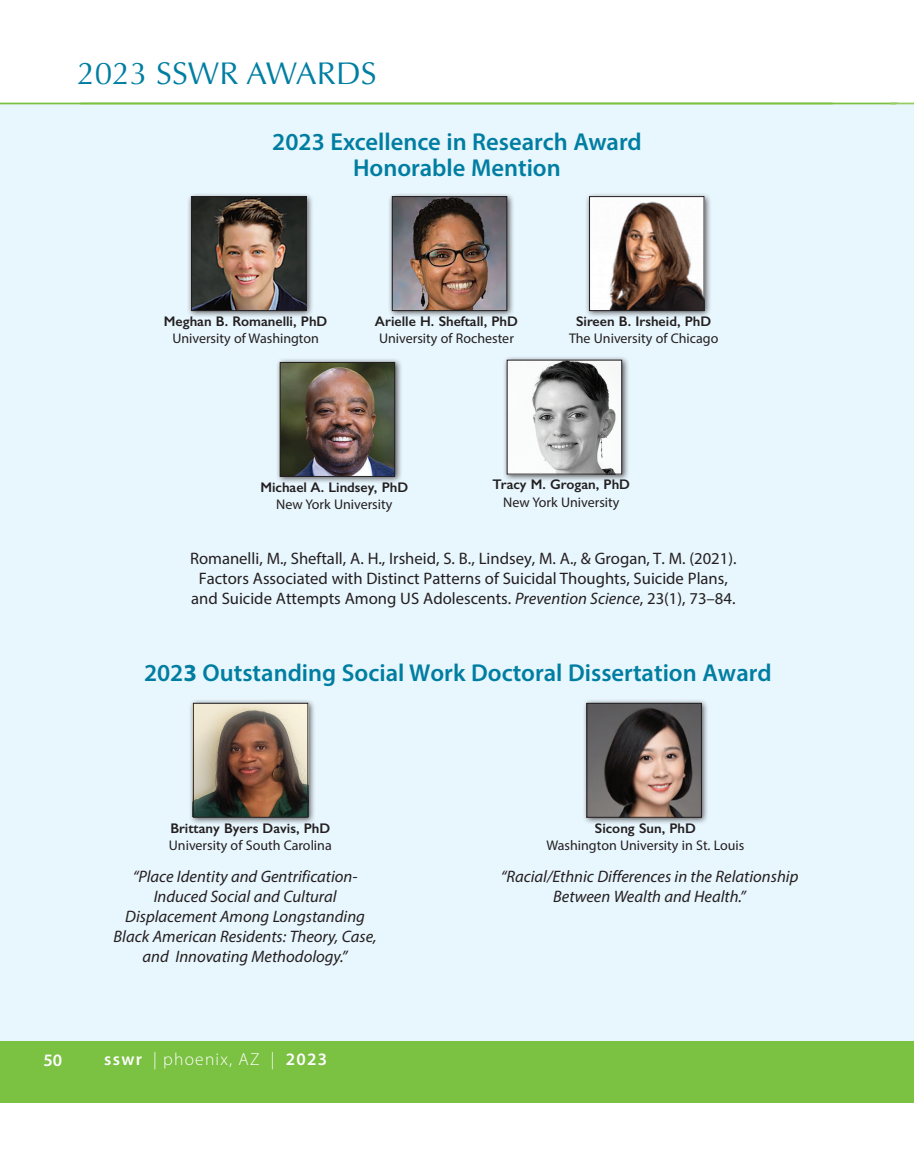
<style>
.page{position:relative;width:914px;height:1150px;background:#fff}
.page>*{position:absolute;margin:0;border:0;box-sizing:border-box;transform-origin:0 0}
.t1{font:31.5px "Optima";color:#007ea2}
.t2{font:600 24.5px/26.2px "Myriad Pro";color:#007ea2;text-align:center}
.t3{font:300 17.5px "Myriad Pro";letter-spacing:.07em;color:#fff}
.t4{font:600 17.5px "Myriad Pro";color:#fff}
.t5{font:italic 16.62px/19.9px "Myriad Pro";color:#231f20;text-align:center}
.t6{font:16.62px/19.9px "Myriad Pro";color:#231f20;text-align:center}
.t7{font:14px "Myriad Pro";color:#231f20}
.t8{font:600 14px "Gill Sans";color:#231f20}
.s1{font-style:italic}
.s2{font-weight:700}
.s3{font-weight:600}
</style>
<div class="page">
<div style="left:0;top:103px;width:898px;height:938px;background:#e8f6fd"></div>
<div style="left:0;top:1041px;width:910px;height:61px;background:#7bc142"></div>
<div style="left:885px;top:1041px;width:29px;height:61px;background:#7bc142"></div>
<hr style="left:0;top:103px;width:898px;height:1px;background:#7bc142">
<div style="left:896px;top:103px;width:18px;height:938px;background:#e8f6fd"></div>
<div style="left:388px;top:192px;width:126px;height:126px;background:#231f20;opacity:.75"></div>
<img style="left:394px;top:198px;width:111px;height:111px">
<div style="left:392px;top:196px;width:115px;height:115px;border:1px solid #231f20"></div>
<div style="left:502px;top:356px;width:127px;height:126px;background:#231f20;opacity:.75"></div>
<img style="left:509px;top:362px;width:110px;height:110px">
<div style="left:276px;top:358px;width:126px;height:126px;background:#231f20;opacity:.75"></div>
<img style="left:282px;top:364px;width:111px;height:110px">
<div style="left:280px;top:362px;width:115px;height:114px;border:1px solid #231f20"></div>
<div style="left:585px;top:192px;width:126px;height:126px;background:#231f20;opacity:.75"></div>
<img style="left:591px;top:198px;width:111px;height:111px">
<div style="left:589px;top:196px;width:115px;height:115px;border:1px solid #231f20"></div>
<div style="left:187px;top:192px;width:127px;height:126px;background:#231f20;opacity:.75"></div>
<img style="left:193px;top:198px;width:111px;height:111px">
<div style="left:191px;top:196px;width:115px;height:115px;border:1px solid #231f20"></div>
<svg style="left:890px;top:103px;width:24px;height:1px"></svg>
<div style="left:189px;top:699px;width:126px;height:126px;background:#231f20;opacity:.75"></div>
<img style="left:192px;top:703px;width:114px;height:113px">
<div style="left:193px;top:703px;width:115px;height:114px;border:1px solid #231f20"></div>
<div style="left:582px;top:699px;width:127px;height:126px;background:#231f20;opacity:.75"></div>
<img style="left:588px;top:705px;width:111px;height:110px">
<div style="left:586px;top:703px;width:115px;height:114px;border:1px solid #231f20"></div>
<h1 class="t1" style="left:77px;top:55px;width:300px">2023 SSWR AWARDS</h1>
<h2 class="t2" style="left:272px;top:128px;width:371px">2023 Excellence in Research Award<br>Honorable Mention</h2>
<p class="t8" style="left:164px;top:313px;width:165px">Meghan B. Romanelli, PhD</p>
<p class="t7" style="left:172px;top:330px;width:148px">University of Washington</p>
<p class="t8" style="left:375px;top:313px;width:144px">Arielle H. Sheftall, PhD</p>
<p class="t7" style="left:379px;top:330px;width:136px">University of Rochester</p>
<p class="t8" style="left:576px;top:313px;width:137px">Sireen B. Irsheid, PhD</p>
<p class="t7" style="left:569px;top:330px;width:151px">The University of Chicago</p>
<p class="t8" style="left:260px;top:478px;width:149px">Michael A. Lindsey, PhD</p>
<p class="t7" style="left:276px;top:496px;width:118px">New York University</p>
<p class="t8" style="left:492px;top:476px;width:139px">Tracy M. Grogan, PhD</p>
<p class="t7" style="left:503px;top:493px;width:118px">New York University</p>
<p class="t6" style="left:190px;top:549px;width:548px">Romanelli, M., Sheftall, A. H., Irsheid, S. B., Lindsey, M. A., &amp; Grogan, T. M. (2021).<br>Factors Associated with Distinct Patterns of Suicidal Thoughts, Suicide Plans, and Suicide Attempts Among US Adolescents. <span class="s1">Prevention Science</span>, 23(1), 73–84.</p>
<h2 class="t2" style="left:144px;top:658px;width:629px">202<span class="s2">3</span> Outstanding Social Work Doctoral Dissertation Award</h2>
<p class="t8" style="left:170px;top:820px;width:161px">Brittany Byers Davis, PhD</p>
<p class="t7" style="left:169px;top:837px;width:164px">University of South Carolina</p>
<p class="t5" style="left:114px;top:866px;width:264px">“Place Identity and Gentrification-Induced Social and Cultural Displacement Among Longstanding Black American Residents: Theory, Case, and Innovating Methodology.”</p>
<p class="t4" style="left:43px;top:1049px;width:20px">50</p>
<p class="t3" style="left:104px;top:1049px;width:224px"><span class="s3">sswr</span> | phoenix, AZ | <span class="s3">2023</span></p>
<p class="t8" style="left:595px;top:820px;width:103px">Sicong Sun, PhD</p>
<p class="t7" style="left:546px;top:837px;width:199px">Washington University in St. Louis</p>
<p class="t5" style="left:500px;top:866px;width:299px">“Racial/Ethnic Differences in the Relationship<br>Between Wealth and Health.”</p>
</div>
